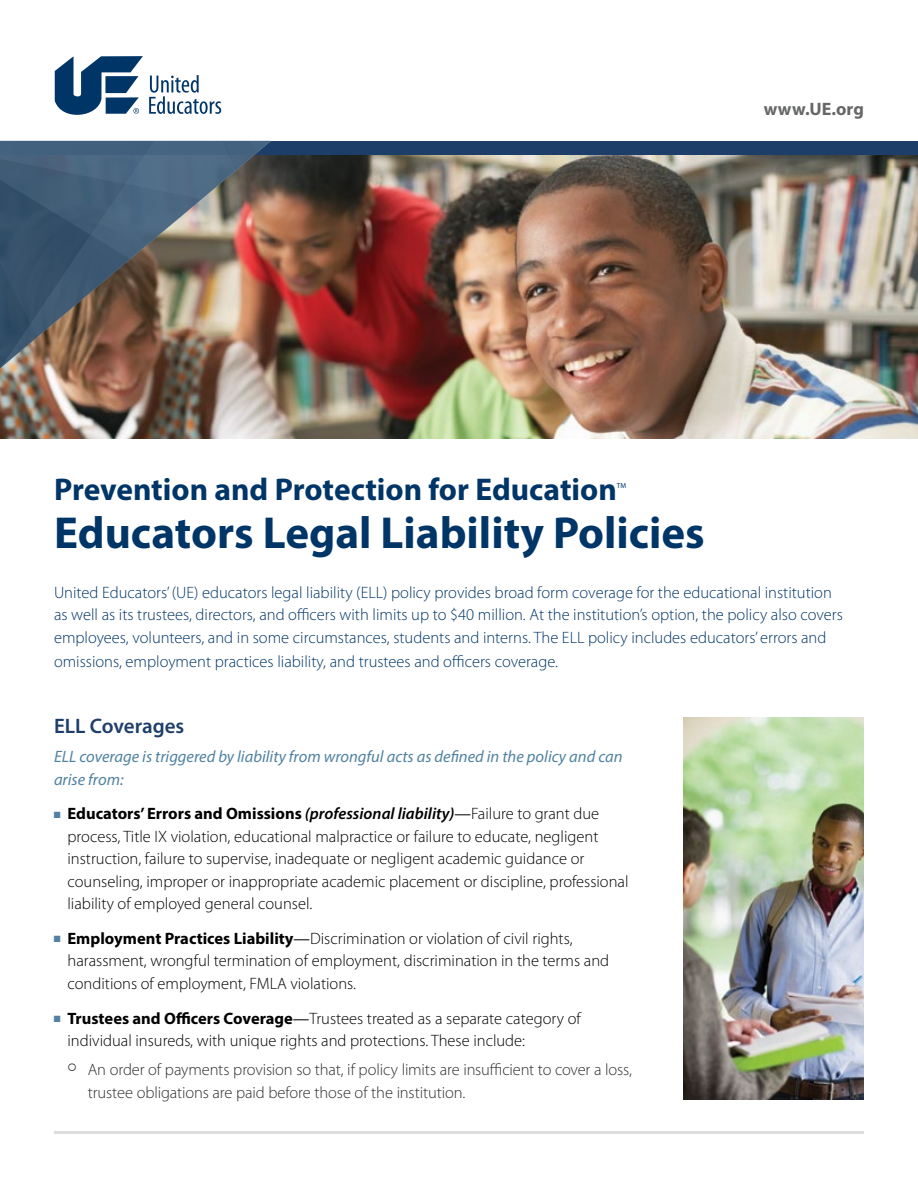
<style>
.page{position:relative;width:918px;height:1188px;background:#fff}
.page>*{position:absolute;margin:0;border:0;box-sizing:border-box;transform-origin:0 0}
.t1{font:700 45px "Myriad Pro";color:#003568}
.t2{font:700 31.5px "Myriad Pro";color:#003568}
.t3{font:600 21px "Myriad Pro";color:#1e3e6a}
.t4{font:700 18px "Myriad Pro";color:#666767}
.t5{font:300 16.5px/22.5px "Myriad Pro";color:#000}
.t6{font:300 16.5px/22.5px "Myriad Pro";color:#003568}
.t7{font:300 16.5px/22.5px "Myriad Pro";letter-spacing:-.01em;color:#2f2f2f}
.t8{font:italic 16.5px/22.5px "Myriad Pro";color:#5182a1}
.t9{font:7.2px "Myriad Pro";color:#003568}
.s1{color:#5182a1}
.s2{font-weight:700}
.s3{font-weight:600;font-style:italic}
.s4{font-weight:400}
</style>
<div class="page">
<img style="left:0;top:154px;width:918px;height:284px">
<svg style="left:55px;top:56px;width:88px;height:59px"></svg>
<svg style="left:149px;top:75px;width:72px;height:39px"></svg>
<img style="left:683px;top:717px;width:181px;height:382px">
<div style="left:0;top:141px;width:918px;height:13px;background:#1e3e6a"></div>
<img style="left:0;top:377px;width:271px;height:41px">
<img style="left:0;top:141px;width:271px;height:236px">
<hr style="left:54px;top:1131px;width:810px;height:3px;background:#ddd">
<p class="t4" style="left:764px;top:98px;width:102px">www.UE.org</p>
<h2 class="t2" style="left:54px;top:469px;width:564px">Prevention and Protection for Education</h2>
<p class="t9" style="left:617px;top:481px;width:11px">TM</p>
<h1 class="t1" style="left:54px;top:504px;width:652px">Educators Legal Liability Policies</h1>
<p class="t6" style="left:54px;top:581px;width:790px">United Educators’ (UE) educators legal liability (ELL) policy provides broad form coverage for the educational institution as well as its trustees, directors, and officers with limits up to $40 million. At the institution’s option, the policy also covers employees, volunteers, and in some circumstances, students and interns. The ELL policy includes educators’ errors and</p>
<p class="t6" style="left:54px;top:650px;width:506px">omissions, employment practices liability, and trustees and officers coverage.</p>
<p class="t3" style="left:54px;top:712px;width:132px">ELL Coverages</p>
<p class="t8" style="left:54px;top:745px;width:570px">ELL coverage is triggered by liability from wrongful acts as defined in the policy and can arise from:</p>
<p class="t5" style="left:68px;top:802px;width:563px;text-indent:-14px"><span class="s1">■</span> <span class="s2">Educators’ Errors and Omissions</span> <span class="s3">(professional liability)</span><span class="s4">—</span>Failure to grant due process, Title IX violation, educational malpractice or failure to educate, negligent instruction, failure to supervise, inadequate or negligent academic guidance or counseling, improper or inappropriate academic placement or discipline, professional liability of employed general counsel.</p>
<p class="t5" style="left:68px;top:927px;width:543px;text-indent:-14px"><span class="s1">■</span> <span class="s2">Employment Practices Liability</span><span class="s4">—</span>Discrimination or violation of civil rights, harassment, wrongful termination of employment, discrimination in the terms and conditions of employment, FMLA violations.</p>
<p class="t5" style="left:68px;top:1007px;width:515px;text-indent:-14px"><span class="s1">■</span> <span class="s2">Trustees and Officers Coverage</span><span class="s4">—</span>Trustees treated as a separate category of individual insureds, with unique rights and protections. These include:</p>
<p class="t7" style="left:88px;top:1058px;width:546px">An order of payments provision so that, if policy limits are insufficient to cover a loss, trustee obligations are paid before those of the institution.</p>
</div>
